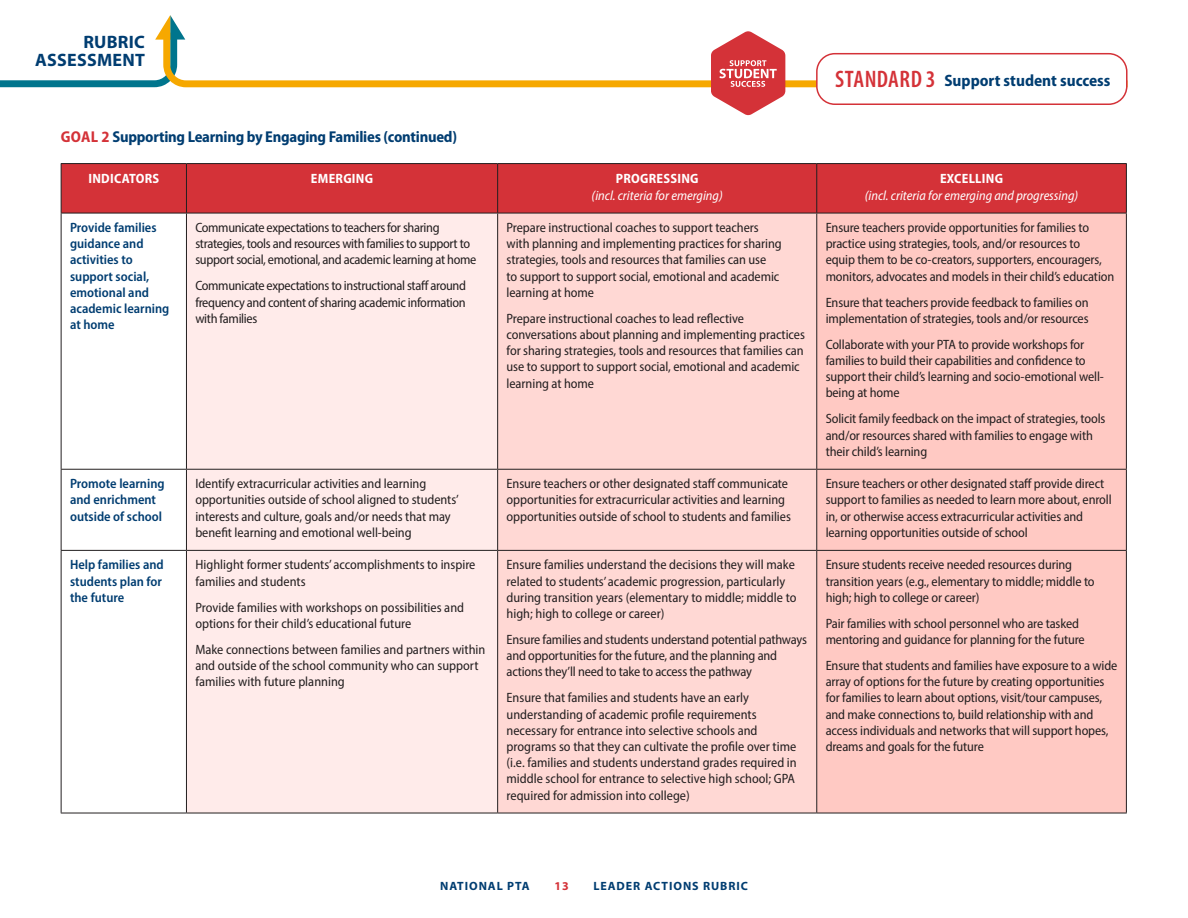
<style>
.page{position:relative;width:1188px;height:918px;background:#fff}
.page>*{position:absolute;margin:0;border:0;box-sizing:border-box;transform-origin:0 0}
.t1{font:600 condensed 24px "Myriad Pro";letter-spacing:.02em;color:#d43238}
.t2{font:700 18px/18.6px "Myriad Pro";letter-spacing:.015em;color:#003d71;text-align:right}
.STANDARD_SUB{font:700 semi-condensed 16.5px "Myriad Pro";color:#003d71}
.t3{font:700 semi-condensed 15.75px "Myriad Pro";letter-spacing:-.015em;color:#003d71}
.RUBRIC_BODY{font:semi-condensed 13.5px/16.2px "Myriad Pro";letter-spacing:-.01em;color:#231f20}
.RUBRIC_BODY_INDICATO{font:600 semi-condensed 13.5px/16.2px "Myriad Pro";color:#003d71}
.RUBRIC_BODY-2{font:italic semi-condensed 13.5px "Myriad Pro";color:#fff}
.RUBRIC_BODY-3{font:700 semi-condensed 13.5px "Myriad Pro";letter-spacing:.02em;color:#fff}
.t4{font:700 12px "Myriad Pro";letter-spacing:.08em;color:#003d71}
.t5{font:700 12px "Myriad Pro";color:#d43238}
.s1{color:#d43238}
</style>
<div class="page">
<svg style="left:0;top:15px;width:182px;height:72px"></svg>
<svg style="left:163px;top:33px;width:962px;height:54px"></svg>
<div style="left:62px;top:164px;width:1064px;height:49px;background:#d43238"></div>
<div style="left:187px;top:214px;width:310px;height:599px;background:#ffebea"></div>
<div style="left:498px;top:214px;width:318px;height:599px;background:#ffd8d4"></div>
<div style="left:817px;top:214px;width:309px;height:599px;background:#ffc9c3"></div>
<hr style="left:61px;top:163px;width:125px;height:1px;background:#231f20">
<hr style="left:61px;top:164px;width:1px;height:49px;background:#231f20">
<hr style="left:186px;top:163px;width:312px;height:1px;background:#231f20">
<hr style="left:186px;top:164px;width:1px;height:49px;background:#231f20">
<hr style="left:498px;top:163px;width:319px;height:1px;background:#231f20">
<hr style="left:497px;top:164px;width:1px;height:49px;background:#231f20">
<hr style="left:817px;top:163px;width:310px;height:1px;background:#231f20">
<hr style="left:816px;top:164px;width:1px;height:49px;background:#231f20">
<hr style="left:1126px;top:164px;width:1px;height:49px;background:#231f20">
<hr style="left:61px;top:213px;width:125px;height:1px;background:#231f20">
<hr style="left:61px;top:213px;width:1px;height:256px;background:#231f20">
<hr style="left:186px;top:213px;width:312px;height:1px;background:#231f20">
<hr style="left:186px;top:213px;width:1px;height:256px;background:#231f20">
<hr style="left:498px;top:213px;width:319px;height:1px;background:#231f20">
<hr style="left:497px;top:213px;width:1px;height:256px;background:#231f20">
<hr style="left:817px;top:213px;width:310px;height:1px;background:#231f20">
<hr style="left:816px;top:213px;width:1px;height:256px;background:#231f20">
<hr style="left:1126px;top:213px;width:1px;height:256px;background:#231f20">
<hr style="left:61px;top:469px;width:125px;height:1px;background:#231f20">
<hr style="left:61px;top:470px;width:1px;height:80px;background:#231f20">
<hr style="left:186px;top:469px;width:312px;height:1px;background:#231f20">
<hr style="left:186px;top:470px;width:1px;height:80px;background:#231f20">
<hr style="left:498px;top:469px;width:319px;height:1px;background:#231f20">
<hr style="left:497px;top:470px;width:1px;height:80px;background:#231f20">
<hr style="left:817px;top:469px;width:310px;height:1px;background:#231f20">
<hr style="left:816px;top:470px;width:1px;height:80px;background:#231f20">
<hr style="left:1126px;top:470px;width:1px;height:80px;background:#231f20">
<hr style="left:61px;top:550px;width:125px;height:1px;background:#231f20">
<hr style="left:61px;top:551px;width:1px;height:262px;background:#231f20">
<hr style="left:186px;top:550px;width:312px;height:1px;background:#231f20">
<hr style="left:186px;top:551px;width:1px;height:262px;background:#231f20">
<hr style="left:498px;top:550px;width:319px;height:1px;background:#231f20">
<hr style="left:497px;top:551px;width:1px;height:262px;background:#231f20">
<hr style="left:817px;top:550px;width:310px;height:1px;background:#231f20">
<hr style="left:816px;top:551px;width:1px;height:262px;background:#231f20">
<hr style="left:1126px;top:551px;width:1px;height:262px;background:#231f20">
<hr style="left:61px;top:813px;width:125px;height:1px;background:#231f20">
<hr style="left:186px;top:813px;width:312px;height:1px;background:#231f20">
<hr style="left:498px;top:813px;width:319px;height:1px;background:#231f20">
<hr style="left:817px;top:813px;width:310px;height:1px;background:#231f20">
<div style="left:817px;top:54px;width:310px;height:50px;background:#fff;border-radius:18px"></div>
<div style="left:816px;top:53px;width:312px;height:52px;border:2px solid #d43238;border-radius:18px"></div>
<svg style="left:711px;top:31px;width:74px;height:84px"></svg>
<h2 class="t2" style="left:35px;top:32px;width:111px">RUBRIC<br>ASSESSMENT</h2>
<p class="t3" style="left:61px;top:128px;width:398px"><span class="s1">GOAL 2</span> Supporting Learning by Engaging Families (continued)</p>
<p class="RUBRIC_BODY-3" style="left:88px;top:171px;width:72px">INDICATORS</p>
<p class="RUBRIC_BODY-3" style="left:311px;top:171px;width:64px">EMERGING</p>
<p class="RUBRIC_BODY-3" style="left:616px;top:171px;width:84px">PROGRESSING</p>
<p class="RUBRIC_BODY-2" style="left:592px;top:187px;width:133px">(incl. criteria for emerging)</p>
<p class="RUBRIC_BODY_INDICATO" style="left:70px;top:219px;width:101px">Provide families guidance and activities to support social, emotional and academic learning at home</p>
<p class="RUBRIC_BODY" style="left:195px;top:219px;width:283px">Communicate expectations to teachers for sharing strategies, tools and resources with families to support to support social, emotional, and academic learning at home</p>
<p class="RUBRIC_BODY" style="left:195px;top:278px;width:272px;text-align:justify">Communicate expectations to instructional staff around frequency and content of sharing academic information with families</p>
<p class="RUBRIC_BODY" style="left:507px;top:219px;width:277px">Prepare instructional coaches to support teachers with planning and implementing practices for sharing strategies, tools and resources that families can use<br>to support to support social, emotional and academic learning at home</p>
<p class="RUBRIC_BODY" style="left:507px;top:310px;width:300px">Prepare instructional coaches to lead reflective conversations about planning and implementing practices for sharing strategies, tools and resources that families can use to support to support social, emotional and academic learning at home</p>
<p class="t1" style="left:835px;top:65px;width:102px">STANDARD 3</p>
<p class="STANDARD_SUB" style="left:944px;top:71px;width:168px">Support student success</p>
<p class="RUBRIC_BODY-3" style="left:940px;top:171px;width:65px">EXCELLING</p>
<p class="RUBRIC_BODY-2" style="left:865px;top:187px;width:215px">(incl. criteria for emerging and progressing)</p>
<p class="RUBRIC_BODY" style="left:826px;top:219px;width:290px">Ensure teachers provide opportunities for families to practice using strategies, tools, and/or resources to<br>equip them to be co-creators, supporters, encouragers, monitors, advocates and models in their child’s education</p>
<p class="RUBRIC_BODY" style="left:826px;top:294px;width:264px">Ensure that teachers provide feedback to families on implementation of strategies, tools and/or resources</p>
<p class="RUBRIC_BODY" style="left:826px;top:336px;width:280px">Collaborate with your PTA to provide workshops for families to build their capabilities and confidence to support their child’s learning and socio-emotional well&shy;being at home</p>
<p class="RUBRIC_BODY" style="left:826px;top:411px;width:281px">Solicit family feedback on the impact of strategies, tools and/or resources shared with families to engage with their child’s learning</p>
<p class="RUBRIC_BODY_INDICATO" style="left:70px;top:475px;width:96px">Promote learning and enrichment outside of school</p>
<p class="RUBRIC_BODY" style="left:195px;top:475px;width:265px">Identify extracurricular activities and learning opportunities outside of school aligned to students’ interests and culture, goals and/or needs that may benefit learning and emotional well-being</p>
<p class="RUBRIC_BODY" style="left:507px;top:475px;width:286px">Ensure teachers or other designated staff communicate opportunities for extracurricular activities and learning opportunities outside of school to students and families</p>
<p class="RUBRIC_BODY" style="left:826px;top:475px;width:288px">Ensure teachers or other designated staff provide direct support to families as needed to learn more about, enroll in, or otherwise access extracurricular activities and learning opportunities outside of school</p>
<p class="RUBRIC_BODY_INDICATO" style="left:70px;top:557px;width:95px">Help families and students plan for the future</p>
<p class="RUBRIC_BODY" style="left:195px;top:557px;width:282px">Highlight former students’ accomplishments to inspire families and students</p>
<p class="RUBRIC_BODY" style="left:195px;top:599px;width:270px">Provide families with workshops on possibilities and options for their child’s educational future</p>
<p class="RUBRIC_BODY" style="left:195px;top:641px;width:292px">Make connections between families and partners within and outside of the school community who can support families with future planning</p>
<p class="RUBRIC_BODY" style="left:507px;top:557px;width:291px">Ensure families understand the decisions they will make related to students’ academic progression, particularly during transition years (elementary to middle; middle to high; high to college or career)</p>
<p class="RUBRIC_BODY" style="left:507px;top:631px;width:302px">Ensure families and students understand potential pathways and opportunities for the future, and the planning and actions they’ll need to take to access the pathway</p>
<p class="RUBRIC_BODY" style="left:507px;top:690px;width:292px">Ensure that families and students have an early understanding of academic profile requirements necessary for entrance into selective schools and programs so that they can cultivate the profile over time (i.e. families and students understand grades required in middle school for entrance to selective high school; GPA required for admission into college)</p>
<p class="RUBRIC_BODY" style="left:826px;top:557px;width:271px">Ensure students receive needed resources during transition years (e.g., elementary to middle; middle to high; high to college or career)</p>
<p class="RUBRIC_BODY" style="left:826px;top:615px;width:261px">Pair families with school personnel who are tasked mentoring and guidance for planning for the future</p>
<p class="RUBRIC_BODY" style="left:826px;top:657px;width:293px">Ensure that students and families have exposure to a wide array of options for the future by creating opportunities for families to learn about options, visit/tour campuses, and make connections to, build relationship with and access individuals and networks that will support hopes, dreams and goals for the future</p>
<p class="t4" style="left:440px;top:878px;width:91px">NATIONAL PTA</p>
<p class="t5" style="left:554px;top:878px;width:16px">13</p>
<p class="t4" style="left:593px;top:878px;width:156px">LEADER ACTIONS RUBRIC</p>
</div>
